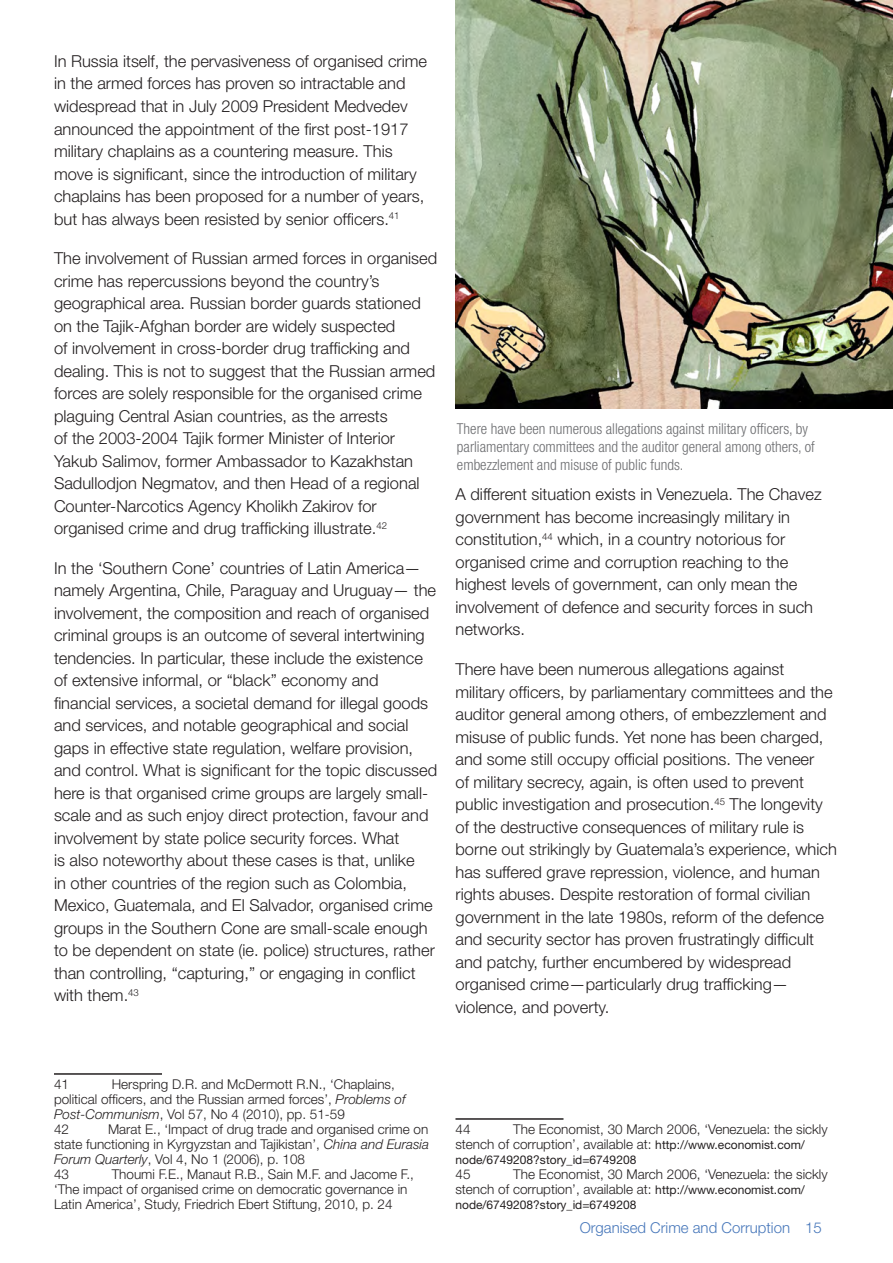
<style>
.page{position:relative;width:893px;height:1263px;background:#fff}
.page>*{position:absolute;margin:0;border:0;box-sizing:border-box;transform-origin:0 0}
.Paragraph_main_text{font:300 16.5px/22.5px "Helvetica Neue";color:#231f20}
.Paragraph_main_text-2{font:300 condensed 15px/18px "Helvetica Neue";color:#6c6d70}
.t1{font:300 15px "Helvetica Neue";color:#4777ba}
.t2{font:300 13.5px/15px "Helvetica Neue";color:#231f20}
.t3{font:12px "Helvetica Neue";color:#231f20}
.s1{font-style:italic}
.s2{font-weight:400;font-size:12px}
</style>
<div class="page">
<hr style="left:54px;top:1073px;width:108px;height:2px;background:#231f20">
<hr style="left:455px;top:1118px;width:108px;height:2px;background:#231f20">
<img style="left:455px;top:0;width:438px;height:408px">
<p class="Paragraph_main_text" style="left:54px;top:50px;width:375px">In Russia itself, the pervasiveness of organised crime in the armed forces has proven so intractable and widespread that in July 2009 President Medvedev announced the appointment of the first post-1917 military chaplains as a countering measure. This move is significant, since the introduction of military chaplains has been proposed for a number of years, but has always been resisted by senior officers.<sup>41</sup></p>
<p class="Paragraph_main_text" style="left:54px;top:247px;width:385px">The involvement of Russian armed forces in organised crime has repercussions beyond the country’s geographical area. Russian border guards stationed on the Tajik-Afghan border are widely suspected<br>of involvement in cross-border drug trafficking and dealing. This is not to suggest that the Russian armed forces are solely responsible for the organised crime plaguing Central Asian countries, as the arrests<br>of the 2003-2004 Tajik former Minister of Interior Yakub Salimov, former Ambassador to Kazakhstan Sadullodjon Negmatov, and then Head of a regional Counter-Narcotics Agency Kholikh Zakirov for organised crime and drug trafficking illustrate.<sup>42</sup></p>
<p class="Paragraph_main_text" style="left:54px;top:556px;width:385px">In the ‘Southern Cone’ countries of Latin America— namely Argentina, Chile, Paraguay and Uruguay— the involvement, the composition and reach of organised criminal groups is an outcome of several intertwining tendencies. In particular, these include the existence of extensive informal, or “black” economy and financial services, a societal demand for illegal goods and services, and notable geographical and social gaps in effective state regulation, welfare provision, and control. What is significant for the topic discussed here is that organised crime groups are largely small&shy;scale and as such enjoy direct protection, favour and involvement by state police security forces. What<br>is also noteworthy about these cases is that, unlike<br>in other countries of the region such as Colombia, Mexico, Guatemala, and El Salvador, organised crime groups in the Southern Cone are small-scale enough to be dependent on state (ie. police) structures, rather than controlling, “capturing,” or engaging in conflict with them.<sup>43</sup></p>
<p class="Paragraph_main_text-2" style="left:457px;top:420px;width:359px">There have been numerous allegations against military officers, by parliamentary committees and the auditor general among others, of embezzlement and misuse of public funds.</p>
<p class="Paragraph_main_text" style="left:455px;top:483px;width:368px">A different situation exists in Venezuela. The Chavez government has become increasingly military in constitution,<sup>44</sup> which, in a country notorious for organised crime and corruption reaching to the highest levels of government, can only mean the involvement of defence and security forces in such networks.</p>
<p class="Paragraph_main_text" style="left:455px;top:657px;width:383px">There have been numerous allegations against military officers, by parliamentary committees and the auditor general among others, of embezzlement and misuse of public funds. Yet none has been charged, and some still occupy official positions. The veneer<br>of military secrecy, again, is often used to prevent public investigation and prosecution.<sup>45</sup> The longevity of the destructive consequences of military rule is borne out strikingly by Guatemala’s experience, which has suffered grave repression, violence, and human rights abuses. Despite restoration of formal civilian government in the late 1980s, reform of the defence and security sector has proven frustratingly difficult and patchy, further encumbered by widespread organised crime—particularly drug trafficking— violence, and poverty.</p>
<p class="t2" style="left:54px;top:1076px;width:353px;text-indent:58px">Herspring D.R. and McDermott R.N., ‘Chaplains, political officers, and the Russian armed forces’, <span class="s1">Problems of<br>Post-Communism</span>, Vol 57, No 4 (2010), pp. 51-59</p>
<p class="t2" style="left:54px;top:1121px;width:17px">42</p>
<p class="t2" style="left:54px;top:1076px;width:17px">41</p>
<p class="t2" style="left:54px;top:1121px;width:377px;text-align:justify;text-indent:54px">Marat E., ‘Impact of drug trade and organised crime on state functioning in Kyrgyzstan and Tajikistan’, <span class="s1">China and Eurasia Forum Quarterly</span>, Vol 4, No 1 (2006), p. 108</p>
<p class="t2" style="left:54px;top:1166px;width:17px">43</p>
<p class="t2" style="left:54px;top:1166px;width:361px;text-indent:58px">Thoumi F.E., Manaut R.B., Sain M.F. and Jacome F., ‘The impact of organised crime on democratic governance in<br>Latin America’, Study, Friedrich Ebert Stiftung, 2010, p. 24</p>
<p class="t2" style="left:455px;top:1121px;width:374px;text-indent:58px">The Economist, 30 March 2006, ‘Venezuela: the sickly stench of corruption’, available at: <span class="s2">http://www.economist.com/</span></p>
<p class="t3" style="left:455px;top:1152px;width:182px">node/6749208?story_id=6749208</p>
<p class="t2" style="left:455px;top:1166px;width:17px">45</p>
<p class="t2" style="left:455px;top:1121px;width:17px">44</p>
<p class="t2" style="left:455px;top:1166px;width:374px;text-indent:58px">The Economist, 30 March 2006, ‘Venezuela: the sickly stench of corruption’, available at: <span class="s2">http://www.economist.com/</span></p>
<p class="t3" style="left:455px;top:1197px;width:182px">node/6749208?story_id=6749208</p>
<p class="t1" style="left:580px;top:1218px;width:244px">Organised Crime and Corruption 15</p>
</div>
